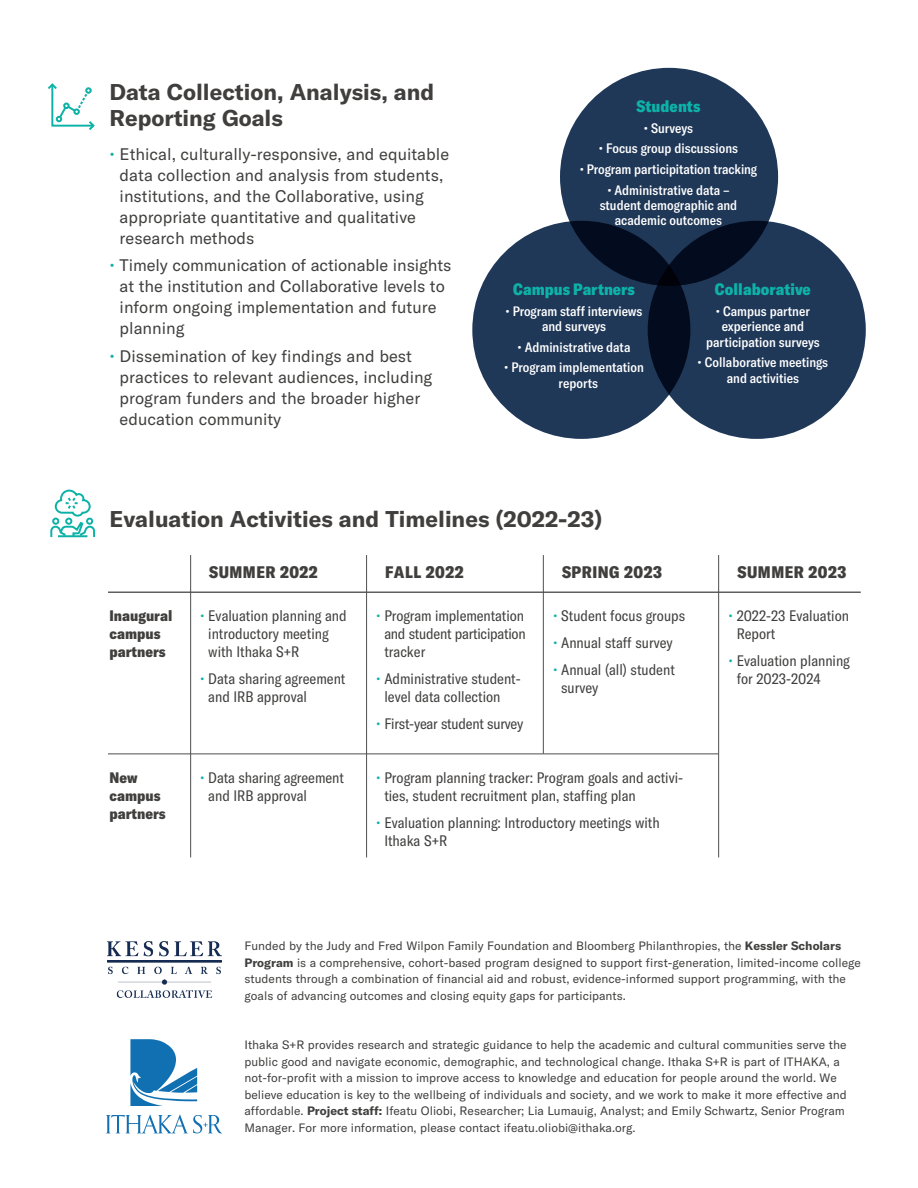
<style>
.page{position:relative;width:918px;height:1188px;background:#fff}
.page>*{position:absolute;margin:0;border:0;box-sizing:border-box;transform-origin:0 0}
.t1{font:700 22.5px/25.5px "GT America";color:#403f3e}
.t2{font:16.5px/21px "GT America";color:#403f3e}
.t3{font:900 condensed 16.5px "GT America";letter-spacing:.03em;color:#403f3e}
.t4{font:900 condensed 16.2px "GT America";letter-spacing:.005em;color:#0db2a8}
.t5{font:condensed 15px/18px "GT America";color:#403f3e}
.t6{font:900 condensed 15px/18px "GT America";color:#403f3e}
.t7{font:500 condensed 13.5px/15.3px "GT America";color:#fff;text-align:center}
.t8{font:12px/16.5px "GT America";color:#403f3e}
.s1{color:#0db2a7}
.s2{font-weight:700}
</style>
<div class="page">
<div style="left:560px;top:68px;width:218px;height:218px;background:#203858;border-radius:50%"></div>
<svg style="left:648px;top:221px;width:218px;height:218px;background:#1d3352"></svg>
<svg style="left:472px;top:221px;width:218px;height:218px;background:#1a2f4d"></svg>
<img style="left:108px;top:942px;width:114px;height:55px">
<svg style="left:130px;top:1039px;width:67px;height:67px"></svg>
<svg style="left:106px;top:1115px;width:116px;height:18px"></svg>
<svg style="left:48px;top:83px;width:47px;height:47px"></svg>
<hr style="left:108px;top:592px;width:753px;height:1px;background:#1c1c1c">
<hr style="left:108px;top:754px;width:611px;height:1px;background:#504f4f">
<hr style="left:366px;top:555px;width:1px;height:302px;background:#504f4f">
<hr style="left:190px;top:555px;width:1px;height:302px;background:#504f4f">
<hr style="left:543px;top:555px;width:1px;height:199px;background:#504f4f">
<hr style="left:718px;top:555px;width:1px;height:302px;background:#504f4f">
<svg style="left:50px;top:489px;width:46px;height:49px"></svg>
<h1 class="t1" style="left:110px;top:79px;width:326px">Data Collection, Analysis, and<br>Reporting Goals</h1>
<h2 class="t2" style="left:120px;top:143px;width:331px;text-indent:-10px"><span class="s1">•</span> Ethical, culturally-responsive, and equitable data collection and analysis from students, institutions, and the Collaborative, using appropriate quantitative and qualitative research methods</h2>
<h2 class="t2" style="left:120px;top:255px;width:333px;text-indent:-10px"><span class="s1">•</span> Timely communication of actionable insights at the institution and Collaborative levels to inform ongoing implementation and future planning</h2>
<h2 class="t2" style="left:120px;top:345px;width:314px;text-indent:-10px"><span class="s1">•</span> Dissemination of key findings and best practices to relevant audiences, including program funders and the broader higher education community</h2>
<h3 class="t4" style="left:637px;top:96px;width:65px">Students</h3>
<p class="t7" style="left:644px;top:120px;width:51px">• Surveys</p>
<p class="t7" style="left:599px;top:141px;width:141px">• Focus group discussions</p>
<p class="t7" style="left:580px;top:161px;width:179px">• Program participitation tracking</p>
<p class="t7" style="left:600px;top:182px;width:139px">• Administrative data – student demographic and academic outcomes</p>
<h3 class="t4" style="left:513px;top:279px;width:123px">Campus Partners</h3>
<p class="t7" style="left:506px;top:303px;width:138px">• Program staff interviews and surveys</p>
<p class="t7" style="left:518px;top:339px;width:114px">• Administrative data</p>
<p class="t7" style="left:559px;top:360px;width:87px;text-align:left;text-indent:-54px">• Program implementation reports</p>
<h3 class="t4" style="left:715px;top:280px;width:98px">Collaborative</h3>
<p class="t7" style="left:706px;top:304px;width:115px">• Campus partner experience and participation surveys</p>
<p class="t7" style="left:698px;top:355px;width:132px">• Collaborative meetings and activities</p>
<h1 class="t1" style="left:110px;top:506px;width:494px">Evaluation Activities and Timelines (2022-23)</h1>
<h2 class="t3" style="left:209px;top:561px;width:110px">SUMMER 2022</h2>
<p class="t5" style="left:208px;top:607px;width:140px;text-indent:-8px"><span class="s1">•</span> Evaluation planning and introductory meeting with Ithaka S+R</p>
<p class="t5" style="left:208px;top:670px;width:139px;text-indent:-8px"><span class="s1">•</span> Data sharing agreement and IRB approval</p>
<h2 class="t3" style="left:385px;top:561px;width:80px">FALL 2022</h2>
<p class="t5" style="left:384px;top:607px;width:143px;text-align:justify;text-indent:-8px"><span class="s1">•</span> Program implementation and student participation tracker</p>
<p class="t5" style="left:384px;top:670px;width:138px;text-indent:-8px"><span class="s1">•</span> Administrative student&shy;level data collection</p>
<p class="t5" style="left:376px;top:714px;width:149px"><span class="s1">•</span> First-year student survey</p>
<h2 class="t3" style="left:562px;top:561px;width:101px">SPRING 2023</h2>
<p class="t5" style="left:553px;top:607px;width:134px"><span class="s1">•</span> Student focus groups</p>
<p class="t5" style="left:553px;top:634px;width:121px"><span class="s1">•</span> Annual staff survey</p>
<p class="t5" style="left:561px;top:660px;width:115px;text-indent:-8px"><span class="s1">•</span> Annual (all) student survey</p>
<p class="t6" style="left:109px;top:607px;width:64px">Inaugural campus partners</p>
<p class="t6" style="left:109px;top:769px;width:58px">New campus partners</p>
<p class="t5" style="left:208px;top:769px;width:137px;text-indent:-8px"><span class="s1">•</span> Data sharing agreement and IRB approval</p>
<p class="t5" style="left:384px;top:769px;width:300px;text-indent:-8px"><span class="s1">•</span> Program planning tracker: Program goals and activi&shy;ties, student recruitment plan, staffing plan</p>
<p class="t5" style="left:384px;top:813px;width:277px;text-indent:-8px"><span class="s1">•</span> Evaluation planning: Introductory meetings with<br>Ithaka S+R</p>
<h2 class="t3" style="left:738px;top:561px;width:110px">SUMMER 2023</h2>
<p class="t5" style="left:737px;top:607px;width:114px;text-indent:-8px"><span class="s1">•</span> 2022-23 Evaluation<br>Report</p>
<p class="t5" style="left:737px;top:652px;width:115px;text-indent:-8px"><span class="s1">•</span> Evaluation planning for 2023-2024</p>
<p class="t8" style="left:244px;top:938px;width:618px">Funded by the Judy and Fred Wilpon Family Foundation and Bloomberg Philanthropies, the <span class="s2">Kessler Scholars Program</span> is a comprehensive, cohort-based program designed to support first-generation, limited-income college students through a combination of financial aid and robust, evidence-informed support programming, with the goals of advancing outcomes and closing equity gaps for participants.</p>
<p class="t8" style="left:244px;top:1037px;width:604px">Ithaka S+R provides research and strategic guidance to help the academic and cultural communities serve the public good and navigate economic, demographic, and technological change. Ithaka S+R is part of ITHAKA, a not-for-profit with a mission to improve access to knowledge and education for people around the world. We believe education is key to the wellbeing of individuals and society, and we work to make it more effective and affordable. <span class="s2">Project staff:</span> Ifeatu Oliobi, Researcher; Lia Lumauig, Analyst; and Emily Schwartz, Senior Program Manager. For more information, please contact ifeatu.oliobi@ithaka.org.</p>
</div>
